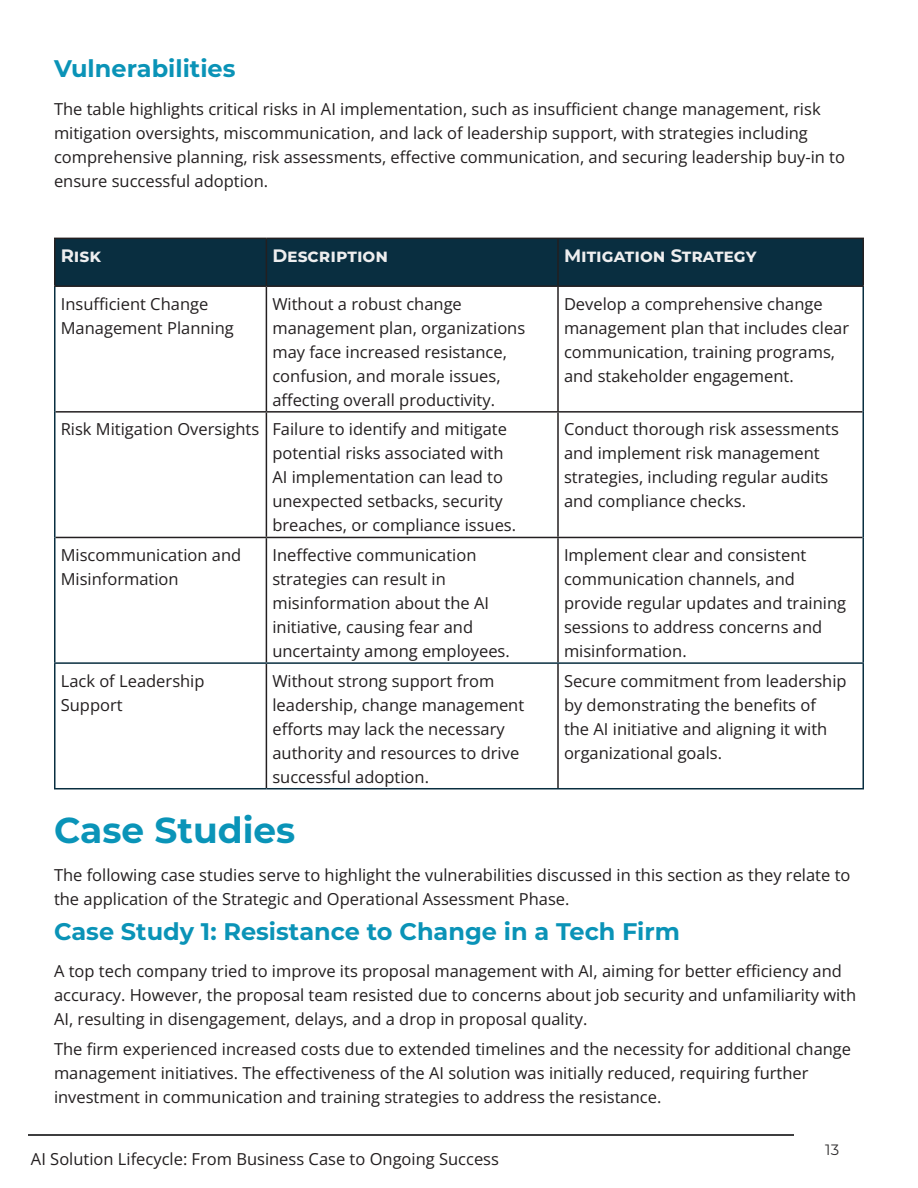
<style>
.page{position:relative;width:918px;height:1188px;background:#fff}
.page>*{position:absolute;margin:0;border:0;box-sizing:border-box;transform-origin:0 0}
.Header_2{font:700 36px "Montserrat";color:#0a94b8}
.Header_3{font:700 24px "Montserrat";color:#0a93b7}
.Header_Table{font:700 18px "Montserrat";color:#eeeeef}
.Body_Text{font:300 16.5px/24px "Open Sans";color:#231f20}
.t1{font:15px "Montserrat";color:#312f30}
</style>
<div class="page">
<hr style="left:28px;top:1134px;width:766px;height:1px;background:#3e3e3f">
<div style="left:56px;top:239px;width:806px;height:46px;background:#092e40"></div>
<hr style="left:54px;top:238px;width:212px;height:1px;background:#231f20">
<hr style="left:54px;top:239px;width:2px;height:46px;background:#231f20">
<hr style="left:266px;top:238px;width:292px;height:1px;background:#231f20">
<hr style="left:266px;top:239px;width:1px;height:46px;background:#231f20">
<hr style="left:558px;top:238px;width:306px;height:1px;background:#231f20">
<hr style="left:557px;top:239px;width:2px;height:46px;background:#231f20">
<hr style="left:862px;top:239px;width:2px;height:46px;background:#231f20">
<hr style="left:54px;top:285px;width:212px;height:2px;background:#231f20">
<hr style="left:266px;top:285px;width:292px;height:2px;background:#231f20">
<hr style="left:266px;top:287px;width:1px;height:124px;background:#231f20">
<hr style="left:558px;top:285px;width:306px;height:2px;background:#231f20">
<hr style="left:557px;top:287px;width:2px;height:124px;background:#231f20">
<hr style="left:56px;top:411px;width:210px;height:2px;background:#231f20">
<hr style="left:266px;top:411px;width:292px;height:2px;background:#231f20">
<hr style="left:266px;top:413px;width:1px;height:124px;background:#231f20">
<hr style="left:558px;top:411px;width:304px;height:2px;background:#231f20">
<hr style="left:557px;top:413px;width:2px;height:124px;background:#231f20">
<hr style="left:56px;top:537px;width:210px;height:1px;background:#231f20">
<hr style="left:266px;top:537px;width:292px;height:1px;background:#231f20">
<hr style="left:266px;top:538px;width:1px;height:124px;background:#231f20">
<hr style="left:558px;top:537px;width:304px;height:1px;background:#231f20">
<hr style="left:557px;top:538px;width:2px;height:124px;background:#231f20">
<hr style="left:266px;top:664px;width:1px;height:124px;background:#231f20">
<hr style="left:557px;top:664px;width:2px;height:124px;background:#231f20">
<hr style="left:54px;top:287px;width:2px;height:125px;background:#092e40">
<hr style="left:862px;top:287px;width:2px;height:125px;background:#092e40">
<hr style="left:54px;top:412px;width:2px;height:125px;background:#092e40">
<hr style="left:862px;top:412px;width:2px;height:125px;background:#092e40">
<hr style="left:54px;top:537px;width:2px;height:125px;background:#092e40">
<hr style="left:862px;top:537px;width:2px;height:125px;background:#092e40">
<hr style="left:54px;top:662px;width:212px;height:2px;background:#092e40">
<hr style="left:54px;top:664px;width:2px;height:124px;background:#092e40">
<hr style="left:266px;top:662px;width:292px;height:2px;background:#092e40">
<hr style="left:558px;top:662px;width:306px;height:2px;background:#092e40">
<hr style="left:862px;top:664px;width:2px;height:124px;background:#092e40">
<hr style="left:54px;top:788px;width:212px;height:1px;background:#092e40">
<hr style="left:266px;top:788px;width:292px;height:1px;background:#092e40">
<hr style="left:558px;top:788px;width:306px;height:1px;background:#092e40">
<p class="Header_3" style="left:54px;top:51px;width:183px">Vulnerabilities</p>
<p class="Body_Text" style="left:54px;top:96px;width:793px">The table highlights critical risks in AI implementation, such as insufficient change management, risk mitigation oversights, miscommunication, and lack of leadership support, with strategies including comprehensive planning, risk assessments, effective communication, and securing leadership buy-in to ensure successful adoption.</p>
<p class="Header_Table" style="left:61px;top:242px;width:42px">Risk</p>
<p class="Header_Table" style="left:272px;top:242px;width:117px">Description</p>
<p class="Header_Table" style="left:564px;top:242px;width:194px">Mitigation Strategy</p>
<p class="Body_Text" style="left:61px;top:291px;width:175px">Insufficient Change<br>Management Planning</p>
<p class="Body_Text" style="left:272px;top:291px;width:254px">Without a robust change management plan, organizations may face increased resistance, confusion, and morale issues, affecting overall productivity.</p>
<p class="Body_Text" style="left:564px;top:291px;width:287px">Develop a comprehensive change management plan that includes clear communication, training programs, and stakeholder engagement.</p>
<p class="Body_Text" style="left:61px;top:417px;width:200px">Risk Mitigation Oversights</p>
<p class="Body_Text" style="left:272px;top:417px;width:245px">Failure to identify and mitigate potential risks associated with<br>AI implementation can lead to unexpected setbacks, security breaches, or compliance issues.</p>
<p class="Body_Text" style="left:564px;top:417px;width:276px">Conduct thorough risk assessments and implement risk management strategies, including regular audits and compliance checks.</p>
<p class="Body_Text" style="left:61px;top:543px;width:182px">Miscommunication and<br>Misinformation</p>
<p class="Body_Text" style="left:272px;top:543px;width:239px">Ineffective communication strategies can result in misinformation about the AI initiative, causing fear and uncertainty among employees.</p>
<p class="Body_Text" style="left:564px;top:543px;width:284px">Implement clear and consistent communication channels, and provide regular updates and training sessions to address concerns and misinformation.</p>
<p class="Body_Text" style="left:61px;top:668px;width:145px">Lack of Leadership<br>Support</p>
<p class="Body_Text" style="left:272px;top:668px;width:253px">Without strong support from leadership, change management efforts may lack the necessary authority and resources to drive successful adoption.</p>
<p class="Body_Text" style="left:564px;top:668px;width:284px">Secure commitment from leadership by demonstrating the benefits of<br>the AI initiative and aligning it with organizational goals.</p>
<p class="Header_2" style="left:54px;top:805px;width:243px">Case Studies</p>
<p class="Body_Text" style="left:54px;top:862px;width:798px">The following case studies serve to highlight the vulnerabilities discussed in this section as they relate to the application of the Strategic and Operational Assessment Phase.</p>
<p class="Header_3" style="left:54px;top:914px;width:627px">Case Study 1: Resistance to Change in a Tech Firm</p>
<p class="Body_Text" style="left:54px;top:959px;width:804px">A top tech company tried to improve its proposal management with AI, aiming for better efficiency and accuracy. However, the proposal team resisted due to concerns about job security and unfamiliarity with<br>AI, resulting in disengagement, delays, and a drop in proposal quality.</p>
<p class="Body_Text" style="left:54px;top:1037px;width:799px">The firm experienced increased costs due to extended timelines and the necessity for additional change management initiatives. The effectiveness of the AI solution was initially reduced, requiring further investment in communication and training strategies to address the resistance.</p>
<p class="Body_Text" style="left:31px;top:1147px;width:470px">AI Solution Lifecycle: From Business Case to Ongoing Success</p>
<p class="t1" style="left:825px;top:1140px;width:15px">13</p>
</div>
